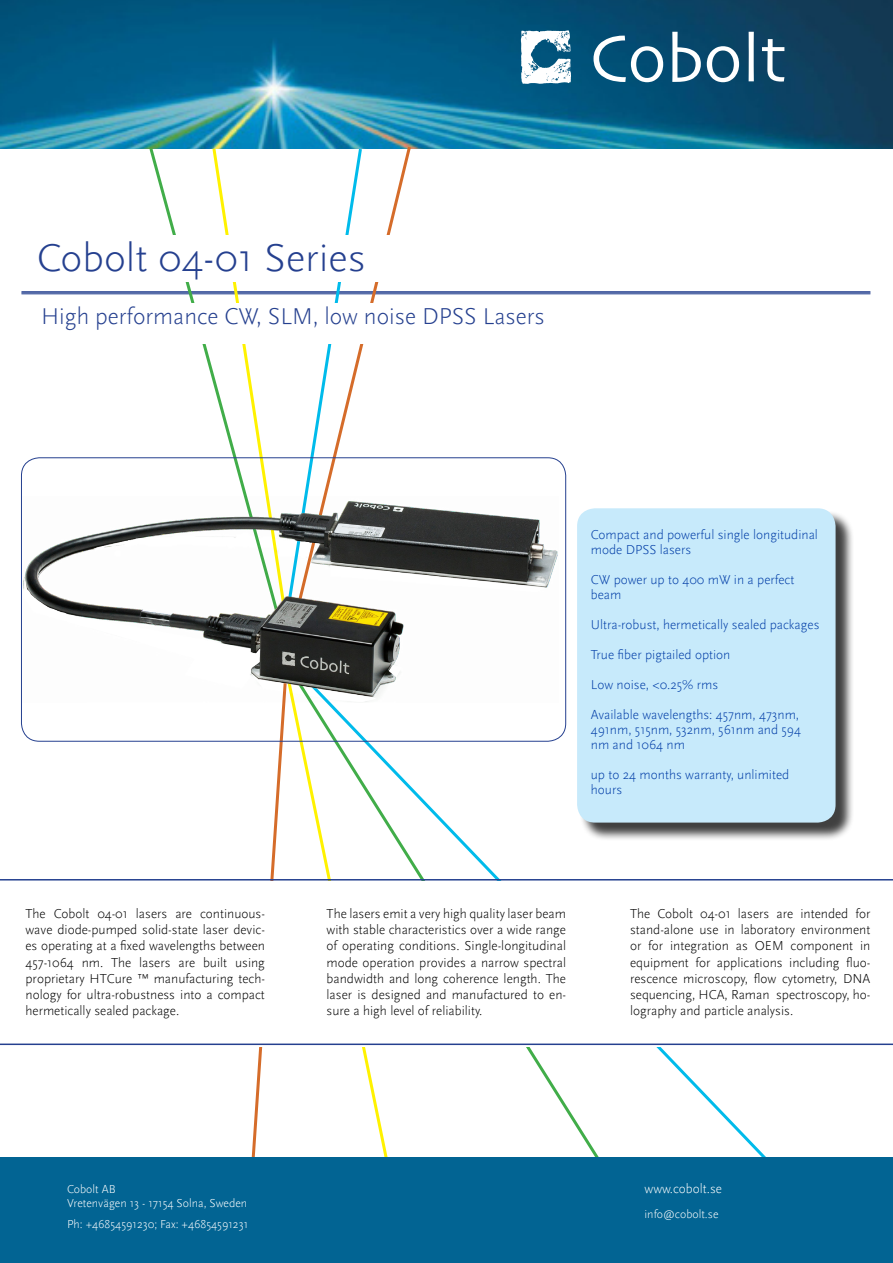
<style>
.page{position:relative;width:893px;height:1263px;background:#fff}
.page>*{position:absolute;margin:0;border:0;box-sizing:border-box;transform-origin:0 0}
.t1{font:300 40.5px "Scala Sans";color:#25408f;scale:1.04 1}
.t2{font:300 24px "Scala Sans";color:#25408f}
.t3{font:300 13.5px/16.2px "Scala Sans";color:#000;text-align:justify}
.t4{font:300 13.5px/15px "Scala Sans";color:#003ca6}
.t5{font:300 13.5px "Scala Sans";color:#fff}
.t6{font:300 12px/13.5px "Scala Sans";color:#fff}
</style>
<div class="page">
<svg style="left:251px;top:723px;width:30px;height:434px"></svg>
<svg style="left:281px;top:657px;width:394px;height:500px"></svg>
<img style="left:0;top:0;width:893px;height:149px">
<svg style="left:593px;top:36px;width:70px;height:46px"></svg>
<svg style="left:672px;top:32px;width:29px;height:50px"></svg>
<svg style="left:707px;top:46px;width:32px;height:36px"></svg>
<svg style="left:749px;top:32px;width:5px;height:49px"></svg>
<svg style="left:762px;top:39px;width:22px;height:43px"></svg>
<svg style="left:521px;top:30px;width:50px;height:54px"></svg>
<div style="left:579px;top:511px;width:275px;height:330px;background:#000;opacity:.75"></div>
<div style="left:577px;top:508px;width:258px;height:314px;background:#c7eafb;border-radius:18px"></div>
<hr style="left:21px;top:291px;width:849px;height:1px;background:#25408f">
<hr style="left:21px;top:292px;width:849px;height:1px;background:#25408f">
<hr style="left:21px;top:293px;width:849px;height:1px;background:#25408f">
<svg style="left:147px;top:145px;width:64px;height:230px"></svg>
<svg style="left:288px;top:144px;width:125px;height:159px"></svg>
<svg style="left:211px;top:145px;width:153px;height:352px"></svg>
<div style="left:0;top:1157px;width:893px;height:106px;background:#026493"></div>
<div style="left:17px;top:303px;width:876px;height:41px;background:#fff"></div>
<div style="left:16px;top:235px;width:877px;height:47px;background:#fff"></div>
<svg style="left:0;top:879px;width:893px;height:166px"></svg>
<img style="left:23px;top:497px;width:535px;height:205px">
<div style="left:21px;top:457px;width:545px;height:285px;border:1px solid #25408f;border-radius:18px"></div>
<h1 class="t1" style="left:37px;top:235px;width:318px">Cobolt 04-01 Series</h1>
<h2 class="t2" style="left:41px;top:303px;width:505px">High performance CW, SLM, low noise DPSS Lasers</h2>
<p class="t3" style="left:26px;top:906px;width:241px">The Cobolt 04-01 lasers are continuous&shy;wave diode-pumped solid-state laser devic&shy;es operating at a fixed wavelengths between 457-1064 nm. The lasers are built using proprietary HTCure ™ manufacturing tech&shy;nology for ultra-robustness into a compact hermetically sealed package.</p>
<p class="t4" style="left:591px;top:527px;width:229px">Compact and powerful single longitudinal mode DPSS lasers</p>
<p class="t4" style="left:591px;top:572px;width:205px">CW power up to 400 mW in a perfect beam</p>
<p class="t4" style="left:591px;top:617px;width:230px">Ultra-robust, hermetically sealed packages</p>
<p class="t4" style="left:591px;top:647px;width:141px">True fiber pigtailed option</p>
<p class="t4" style="left:591px;top:677px;width:129px">Low noise, &lt;0.25% rms</p>
<p class="t4" style="left:591px;top:707px;width:212px">Available wavelengths: 457nm, 473nm,<br>491nm, 515nm, 532nm, 561nm and 594 nm and 1064 nm</p>
<p class="t4" style="left:591px;top:767px;width:200px">up to 24 months warranty, unlimited hours</p>
<p class="t3" style="left:327px;top:906px;width:241px">The lasers emit a very high quality laser beam with stable characteristics over a wide range of operating conditions. Single-longitudinal mode operation provides a narrow spectral bandwidth and long coherence length. The laser is designed and manufactured to en&shy;sure a high level of reliability.</p>
<p class="t3" style="left:630px;top:906px;width:242px">The Cobolt 04-01 lasers are intended for stand-alone use in laboratory environment or for integration as OEM component in equipment for applications including fluo&shy;rescence microscopy, flow cytometry, DNA sequencing, HCA, Raman spectroscopy, ho&shy;lography and particle analysis.</p>
<p class="t6" style="left:67px;top:1183px;width:182px">Cobolt AB<br>Vretenvägen 13 - 17154 Solna, Sweden</p>
<p class="t6" style="left:67px;top:1218px;width:183px">Ph: +46854591230; Fax: +46854591231</p>
<p class="t5" style="left:644px;top:1181px;width:79px">www.cobolt.se</p>
<p class="t6" style="left:644px;top:1208px;width:75px">info@cobolt.se</p>
</div>
